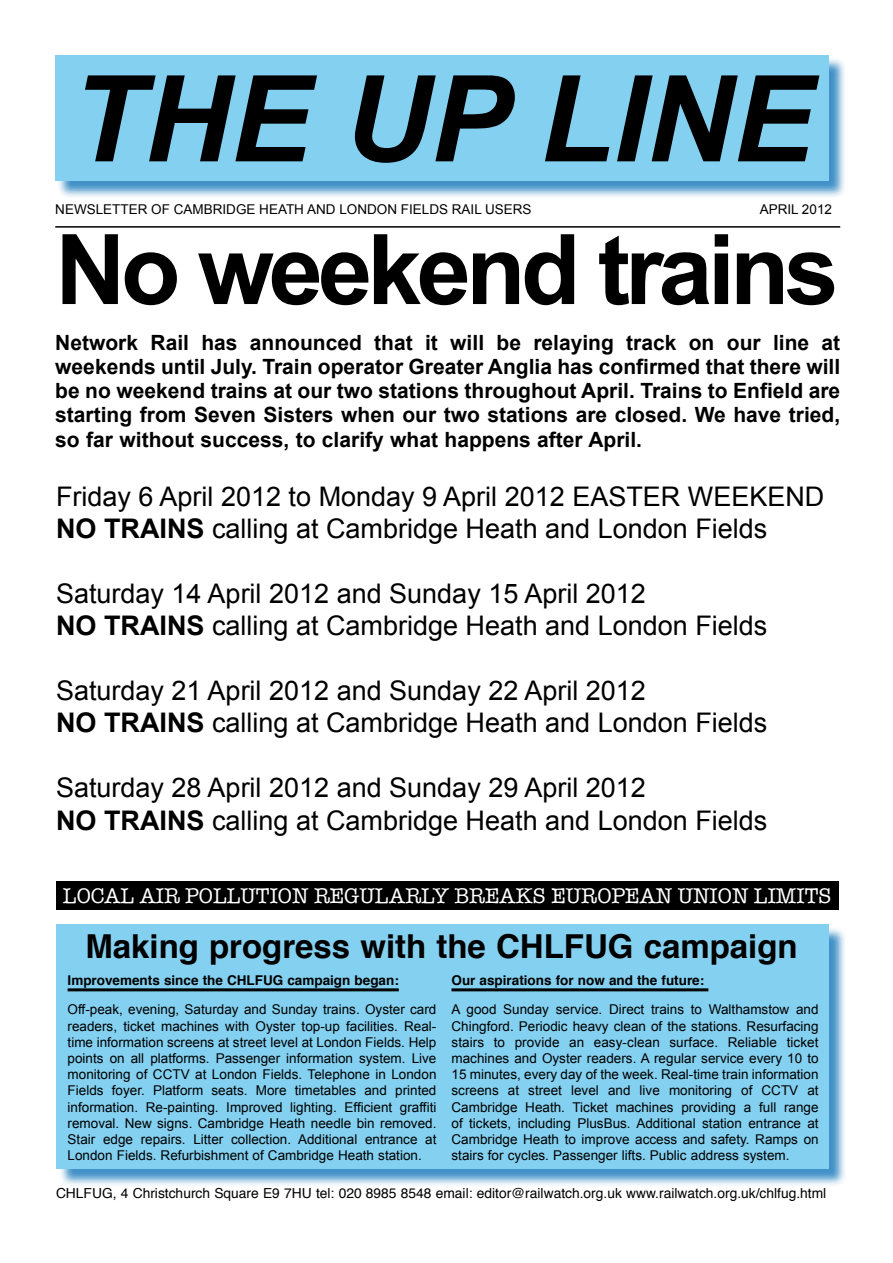
<style>
.page{position:relative;width:893px;height:1263px;background:#fff}
.page>*{position:absolute;margin:0;border:0;box-sizing:border-box;transform-origin:0 0}
.t1{font:italic 700 120px "Arial";color:#000}
.t2{font:700 97.5px "Arial";letter-spacing:-.05em;color:#000}
.t3{font:700 33px "Helvetica";color:#000}
.t4{font:27px "Arial";color:#000}
.t5{font:700 27px "Arial";color:#000}
.t6{font:21.6px "American Typewriter";color:#fff}
.t7{font:700 21px/24.2px "Arial";color:#000;text-align:justify}
.t8{font:13.8px "Helvetica";color:#000}
.t9{font:13.5px/16.2px "Arial";color:#000;text-align:justify}
.t10{font:700 13.5px "Helvetica";color:#000}
.s1{font-weight:700}
</style>
<div class="page">
<div style="left:57px;top:57px;width:791px;height:142px;background:#006bb4;opacity:.75"></div>
<div style="left:55px;top:55px;width:774px;height:126px;background:#84d0f0"></div>
<hr style="left:55px;top:226px;width:785px;height:2px;background:#000">
<div style="left:58px;top:926px;width:788px;height:260px;background:#006bb4;opacity:.75"></div>
<div style="left:56px;top:924px;width:772px;height:244px;background:#84d0f0"></div>
<hr style="left:451px;top:988px;width:257px;height:3px;background:#000">
<hr style="left:68px;top:988px;width:331px;height:3px;background:#000">
<div style="left:56px;top:881px;width:782px;height:29px;background:#000"></div>
<h1 class="t1" style="left:71px;top:41px;width:744px">THE UP LINE</h1>
<p class="t9" style="left:55px;top:201px;width:478px">NEWSLETTER OF CAMBRIDGE HEATH AND LONDON FIELDS RAIL USERS</p>
<p class="t9" style="left:760px;top:201px;width:74px">APRIL 2012</p>
<h2 class="t2" style="left:55px;top:206px;width:785px">No weekend trains</h2>
<p class="t7" style="left:55px;top:331px;width:786px">Network Rail has announced that it will be relaying track on our line at weekends until July. Train operator Greater Anglia has confirmed that there will be no weekend trains at our two stations throughout April. Trains to Enfield are starting from Seven Sisters when our two stations are closed. We have tried, so far without success, to clarify what happens after April.</p>
<h3 class="t4" style="left:56px;top:478px;width:770px">Friday 6 April 2012 to Monday 9 April 2012 EASTER WEEKEND</h3>
<h3 class="t5" style="left:56px;top:511px;width:68px">No tra</h3>
<h3 class="t4" style="left:160px;top:511px;width:609px"><span class="s1">ins</span> calling at Cambridge Heath and London Fields</h3>
<h3 class="t4" style="left:56px;top:575px;width:591px">Saturday 14 April 2012 and Sunday 15 April 2012</h3>
<h3 class="t5" style="left:56px;top:608px;width:68px">No tra</h3>
<h3 class="t4" style="left:160px;top:608px;width:609px"><span class="s1">ins</span> calling at Cambridge Heath and London Fields</h3>
<h3 class="t4" style="left:56px;top:673px;width:591px">Saturday 21 April 2012 and Sunday 22 April 2012</h3>
<h3 class="t5" style="left:56px;top:705px;width:68px">No tra</h3>
<h3 class="t4" style="left:160px;top:705px;width:609px"><span class="s1">ins</span> calling at Cambridge Heath and London Fields</h3>
<h3 class="t4" style="left:56px;top:770px;width:591px">Saturday 28 April 2012 and Sunday 29 April 2012</h3>
<h3 class="t5" style="left:56px;top:802px;width:68px">No tra</h3>
<h3 class="t4" style="left:160px;top:802px;width:609px"><span class="s1">ins</span> calling at Cambridge Heath and London Fields</h3>
<h3 class="t6" style="left:63px;top:879px;width:770px">LOCAL AIR POLLUTION REGULARLY BREAKS EUROPEAN UNION LIMITS</h3>
<h3 class="t3" style="left:85px;top:920px;width:714px">Making progress with the CHLFUG campaign</h3>
<p class="t10" style="left:451px;top:970px;width:254px">Our aspirations for now and the future:</p>
<p class="t9" style="left:451px;top:1002px;width:369px">A good Sunday service. Direct trains to Walthamstow and Chingford. Periodic heavy clean of the stations. Resurfacing stairs to provide an easy-clean surface. Reliable ticket machines and Oyster readers. A regular service every 10 to 15 minutes, every day of the week. Real-time train information screens at street level and live monitoring of CCTV at Cambridge Heath. Ticket machines providing a full range of tickets, including PlusBus. Additional station entrance at Cambridge Heath to improve access and safety. Ramps on stairs for cycles. Passenger lifts. Public address system.</p>
<p class="t10" style="left:68px;top:970px;width:333px">Improvements since the CHLFUG campaign began:</p>
<p class="t9" style="left:68px;top:1002px;width:370px">Off-peak, evening, Saturday and Sunday trains. Oyster card readers, ticket machines with Oyster top-up facilities. Real&shy;time information screens at street level at London Fields. Help points on all platforms. Passenger information system. Live monitoring of CCTV at London Fields. Telephone in London Fields foyer. Platform seats. More timetables and printed information. Re-painting. Improved lighting. Efficient graffiti removal. New signs. Cambridge Heath needle bin removed.<br>Stair edge repairs. Litter collection. Additional entrance at London Fields. Refurbishment of Cambridge Heath station.</p>
<p class="t8" style="left:56px;top:1182px;width:772px">CHLFUG, 4 Christchurch Square E9 7HU tel: 020 8985 8548 email: editor@railwatch.org.uk www.railwatch.org.uk/chlfug.html</p>
</div>
